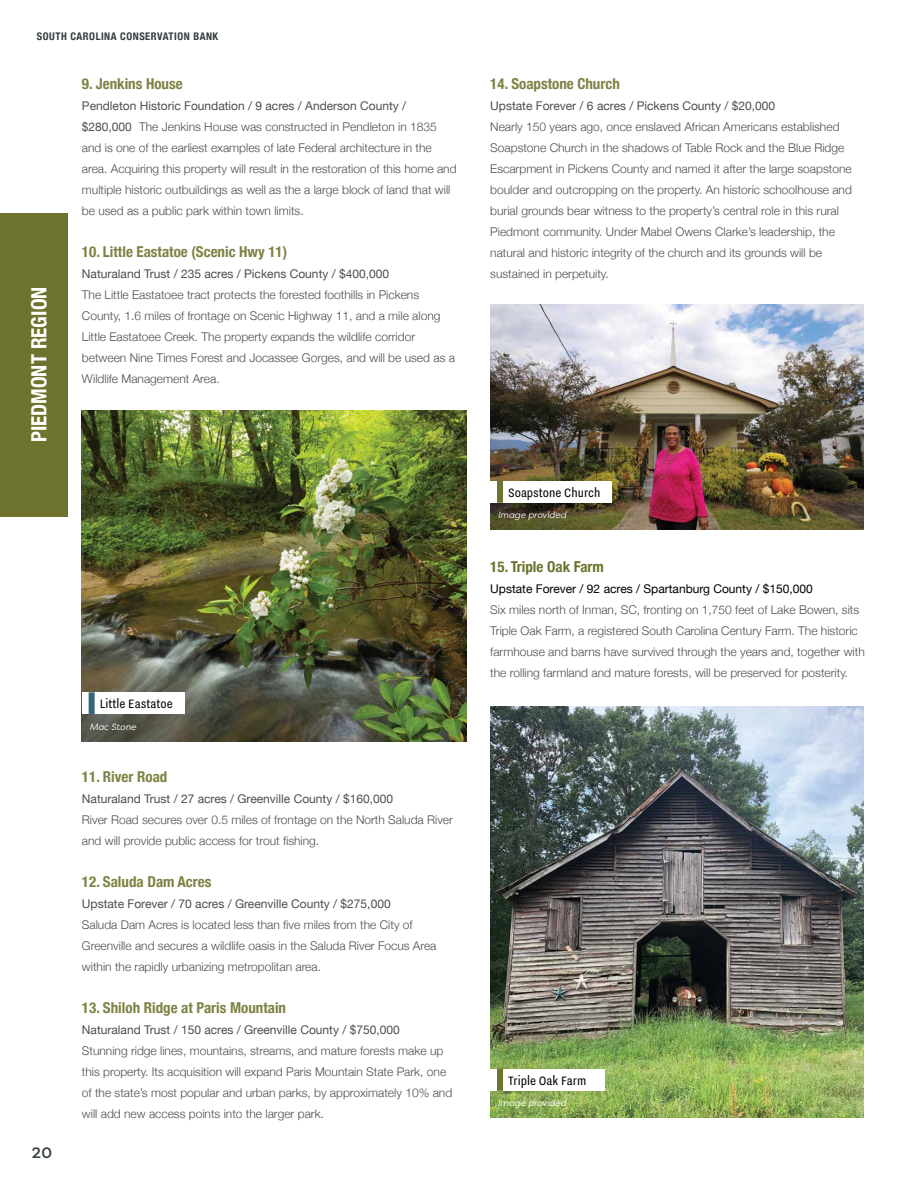
<style>
.page{position:relative;width:918px;height:1188px;background:#fff}
.page>*{position:absolute;margin:0;border:0;box-sizing:border-box;transform-origin:0 0}
.t1{font:700 condensed 21px "Helvetica Neue";color:#fff}
.t2{font:700 condensed 15px "Helvetica Neue";color:#7f8244}
.t3{font:15px "Nitti Grotesk Cond";color:#000}
.t4{font:700 condensed 15px "Helvetica Neue";color:#6e732d}
.t5{font:500 15px "Filson Pro";color:#353d40}
.t6{font:300 12px/21px "Helvetica Neue";color:#4d4d4f}
.t7{font:12px "Helvetica Neue";color:#4d4d4f}
.t8{font:12px "Helvetica Neue";color:#000}
.t9{font:700 condensed 10.5px "Helvetica Neue";letter-spacing:.05em;color:#353d40}
.t10{font:italic 9px "Filson Pro";color:#fff}
.s1{font-weight:400}
</style>
<div class="page">
<div style="left:0;top:213px;width:67px;height:303px;background:#6e732d"></div>
<img style="left:82px;top:410px;width:385px;height:331px">
<div style="left:82px;top:692px;width:102px;height:22px;background:#fff"></div>
<div style="left:89px;top:692px;width:6px;height:22px;background:#34657f"></div>
<img style="left:490px;top:305px;width:374px;height:225px">
<div style="left:490px;top:481px;width:122px;height:22px;background:#fff"></div>
<div style="left:497px;top:481px;width:6px;height:22px;background:#6e732d"></div>
<img style="left:490px;top:706px;width:374px;height:412px">
<div style="left:490px;top:1069px;width:115px;height:22px;background:#fff"></div>
<div style="left:497px;top:1069px;width:6px;height:22px;background:#6e732d"></div>
<p class="t9" style="left:37px;top:28px;width:183px">SOUTH CAROLINA CONSERVATION BANK</p>
<h1 class="t1" style="left:22px;top:442px;width:157px;rotate:-90deg">PIEDMONT REGION</h1>
<p class="t2" style="left:82px;top:71px;width:102px">9. Jenkins House</p>
<p class="t6" style="left:82px;top:94px;width:376px"><span class="s1">Pendleton Historic Foundation / 9 acres / Anderson County / $280,000</span> The Jenkins House was constructed in Pendleton in 1835 and is one of the earliest examples of late Federal architecture in the area. Acquiring this property will result in the restoration of this home and multiple historic outbuildings as well as the a large block of land that will be used as a public park within town limits.</p>
<p class="t2" style="left:82px;top:239px;width:207px">10. Little Eastatoe (Scenic Hwy 11)</p>
<p class="t7" style="left:82px;top:265px;width:309px">Naturaland Trust / 235 acres / Pickens County / $400,000</p>
<p class="t6" style="left:82px;top:283px;width:375px">The Little Eastatoee tract protects the forested foothills in Pickens County, 1.6 miles of frontage on Scenic Highway 11, and a mile along Little Eastatoee Creek. The property expands the wildlife corridor between Nine Times Forest and Jocassee Gorges, and will be used as a Wildlife Management Area.</p>
<p class="t5" style="left:32px;top:1142px;width:22px">20</p>
<p class="t3" style="left:100px;top:696px;width:74px">Little Eastatoe</p>
<p class="t10" style="left:89px;top:721px;width:48px">Mac Stone</p>
<p class="t2" style="left:82px;top:764px;width:87px">11. River Road</p>
<p class="t7" style="left:82px;top:790px;width:313px">Naturaland Trust / 27 acres / Greenville County / $160,000</p>
<p class="t6" style="left:82px;top:808px;width:373px">River Road secures over 0.5 miles of frontage on the North Saluda River and will provide public access for trout fishing.</p>
<p class="t2" style="left:82px;top:869px;width:131px">12. Saluda Dam Acres</p>
<p class="t7" style="left:82px;top:895px;width:310px">Upstate Forever / 70 acres / Greenville County / $275,000</p>
<p class="t6" style="left:82px;top:913px;width:356px">Saluda Dam Acres is located less than five miles from the City of<br>Greenville and secures a wildlife oasis in the Saluda River Focus Area within the rapidly urbanizing metropolitan area.</p>
<p class="t2" style="left:82px;top:995px;width:206px">13. Shiloh Ridge at Paris Mountain</p>
<p class="t7" style="left:82px;top:1021px;width:319px">Naturaland Trust / 150 acres / Greenville County / $750,000</p>
<p class="t6" style="left:82px;top:1039px;width:372px">Stunning ridge lines, mountains, streams, and mature forests make up this property. Its acquisition will expand Paris Mountain State Park, one of the state’s most popular and urban parks, by approximately 10% and will add new access points into the larger park.</p>
<p class="t2" style="left:490px;top:71px;width:131px">14. Soapstone Church</p>
<p class="t7" style="left:490px;top:97px;width:286px">Upstate Forever / 6 acres / Pickens County / $20,000</p>
<p class="t6" style="left:490px;top:115px;width:363px">Nearly 150 years ago, once enslaved African Americans established Soapstone Church in the shadows of Table Rock and the Blue Ridge Escarpment in Pickens County and named it after the large soapstone boulder and outcropping on the property. An historic schoolhouse and burial grounds bear witness to the property’s central role in this rural Piedmont community. Under Mabel Owens Clarke’s leadership, the natural and historic integrity of the church and its grounds will be sustained in perpetuity.</p>
<p class="t3" style="left:508px;top:484px;width:94px">Soapstone Church</p>
<p class="t10" style="left:498px;top:509px;width:70px">Image provided</p>
<p class="t4" style="left:490px;top:554px;width:115px">15. Triple Oak Farm</p>
<p class="t8" style="left:490px;top:580px;width:324px">Upstate Forever / 92 acres / Spartanburg County / $150,000</p>
<p class="t6" style="left:490px;top:598px;width:376px">Six miles north of Inman, SC, fronting on 1,750 feet of Lake Bowen, sits Triple Oak Farm, a registered South Carolina Century Farm. The historic farmhouse and barns have survived through the years and, together with the rolling farmland and mature forests, will be preserved for posterity.</p>
<p class="t3" style="left:508px;top:1072px;width:80px">Triple Oak Farm</p>
<p class="t10" style="left:498px;top:1097px;width:70px">Image provided</p>
</div>
